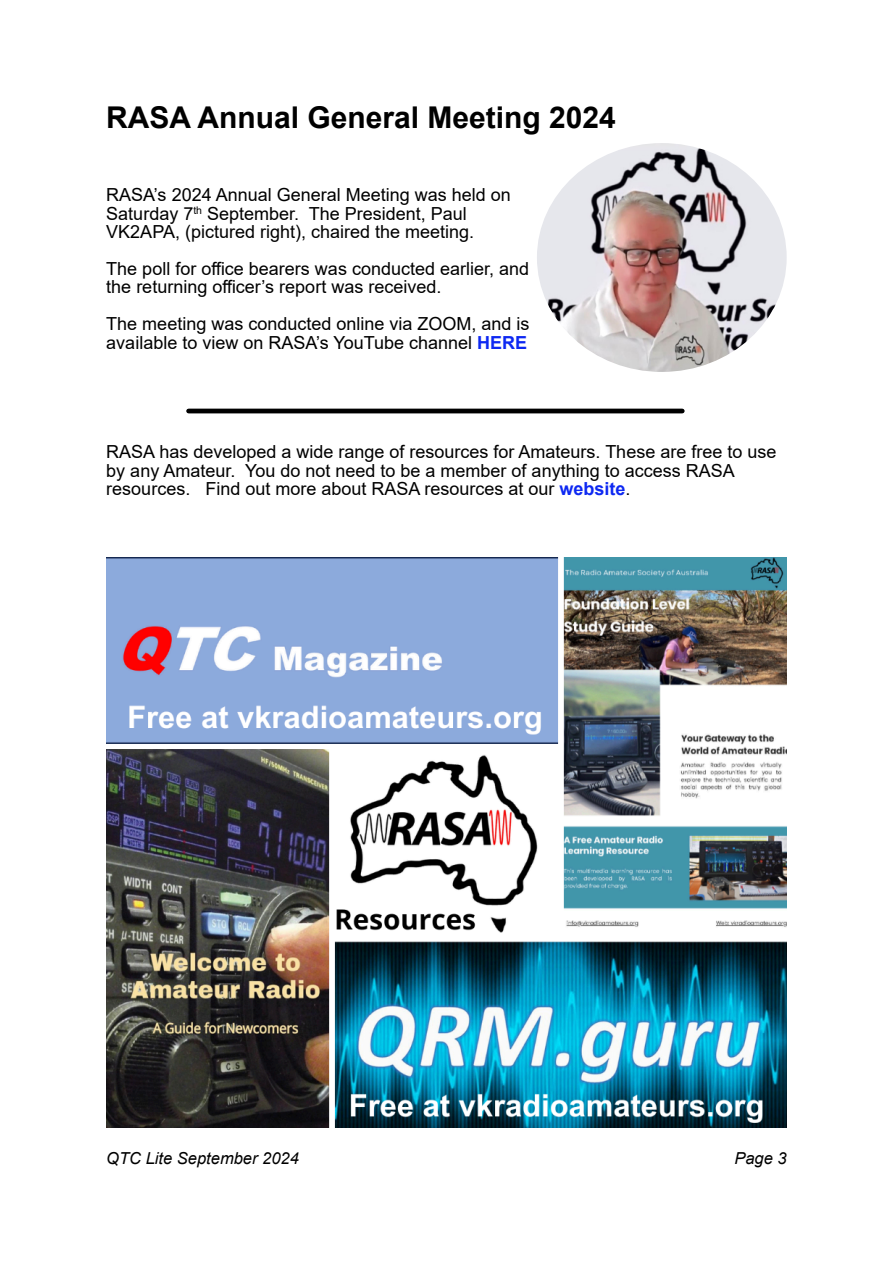
<style>
.page{position:relative;width:893px;height:1263px;background:#fff}
.page>*{position:absolute;margin:0;border:0;box-sizing:border-box;transform-origin:0 0}
.t1{font:700 30px "Arial";color:#000}
.t2{font:18px "Arial";color:#000}
.t3{font:italic 16.5px "Arial";color:#000}
.t4{font:10.5px "Arial";color:#000}
.s1{font-weight:700;color:#0d28f2}
</style>
<div class="page">
<img style="left:537px;top:143px;width:250px;height:229px;border-radius:50%">
<img style="left:106px;top:557px;width:681px;height:571px">
<hr style="left:189px;top:409px;width:493px;height:4px;background:#000">
<p class="t1" style="left:106px;top:106px;width:511px">RASA Annual General Meeting 2024</p>
<p class="t2" style="left:106px;top:188px;width:406px">RASA’s 2024 Annual General Meeting was held on</p>
<p class="t2" style="left:106px;top:206px;width:89px">Saturday 7</p>
<p class="t4" style="left:193px;top:206px;width:10px">th</p>
<p class="t2" style="left:207px;top:206px;width:261px">September. The President, Paul</p>
<p class="t2" style="left:106px;top:225px;width:369px">VK2APA, (pictured right), chaired the meeting.</p>
<p class="t2" style="left:106px;top:262px;width:424px">The poll for office bearers was conducted earlier, and</p>
<p class="t2" style="left:106px;top:280px;width:337px">the returning officer’s report was received.</p>
<p class="t2" style="left:106px;top:317px;width:425px">The meeting was conducted online via ZOOM, and is</p>
<p class="t2" style="left:106px;top:335px;width:422px">available to view on RASA’s YouTube channel <span class="s1">HERE</span></p>
<p class="t2" style="left:106px;top:445px;width:672px">RASA has developed a wide range of resources for Amateurs. These are free to use</p>
<p class="t2" style="left:106px;top:464px;width:630px">by any Amateur. You do not need to be a member of anything to access RASA</p>
<p class="t2" style="left:106px;top:482px;width:526px">resources. Find out more about RASA resources at our <span class="s1">website</span>.</p>
<p class="t3" style="left:106px;top:1152px;width:194px">QTC Lite September 2024</p>
<p class="t3" style="left:734px;top:1152px;width:54px">Page 3</p>
</div>
